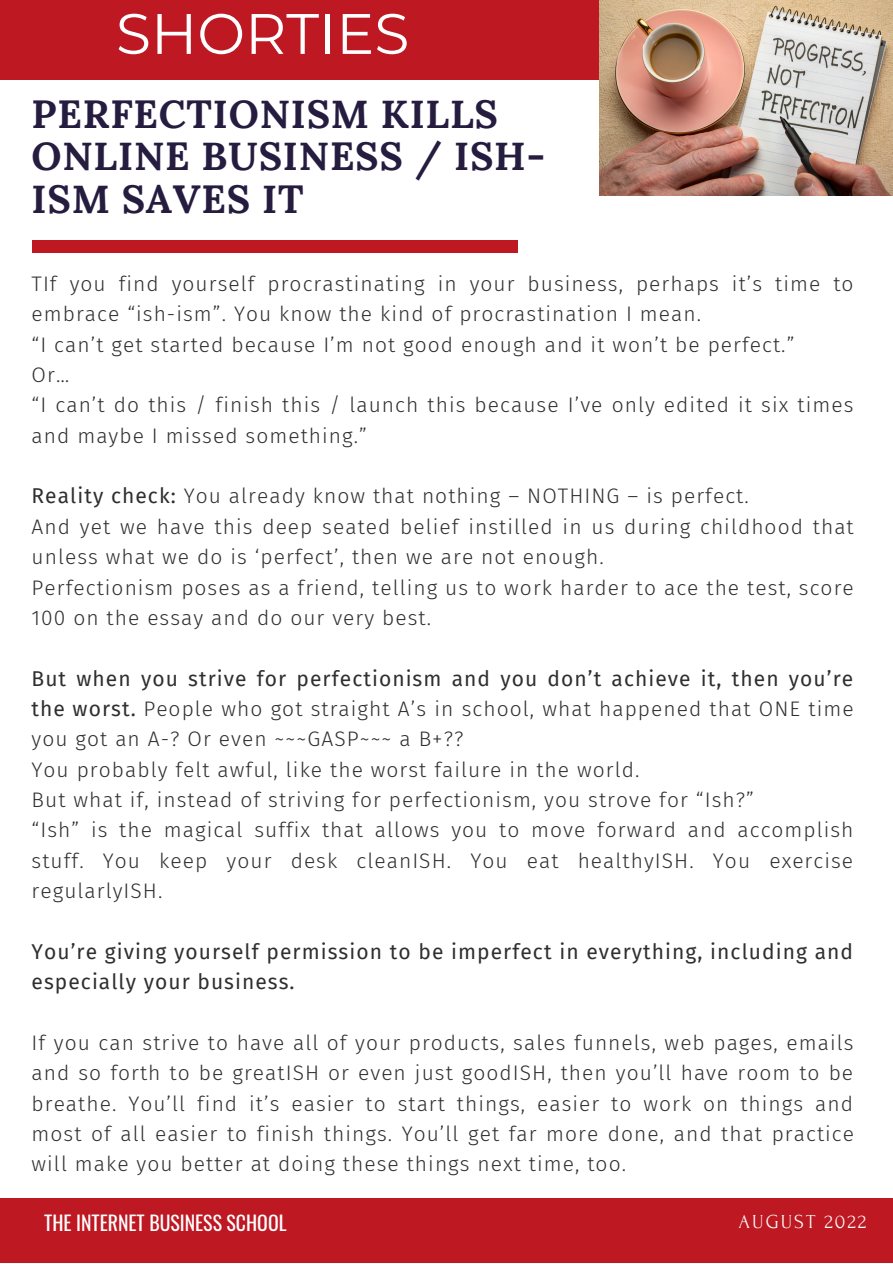
<style>
.page{position:relative;width:893px;height:1264px;background:#fff}
.page>*{position:absolute;margin:0;border:0;box-sizing:border-box;transform-origin:0 0}
.t1{font:57px "Montserrat";color:#fff}
.t2{font:700 39.15px/42.8px "Lora";letter-spacing:.02em;color:#251c40}
.t3{font:300 21px/30.3px "Fira Sans";letter-spacing:.05em;color:#2f2f2f}
.t4{font:21px/30.3px "Fira Sans";letter-spacing:.05em;color:#2f2f2f}
.t5{font:19.8px "Oswald";color:#fff}
.t6{font:19.8px "Forum";letter-spacing:.1em;color:#fafafa}
.s1{font-weight:400}
</style>
<div class="page">
<div style="left:0;top:0;width:892px;height:80px;background:#be1822"></div>
<div style="left:32px;top:240px;width:485px;height:12px;background:#be1822"></div>
<div style="left:0;top:1198px;width:892px;height:64px;background:#be1822"></div>
<img style="left:599px;top:0;width:293px;height:196px">
<h1 class="t1" style="left:116px;top:-1px;width:295px">SHORTIES</h1>
<h2 class="t2" style="left:32px;top:92px;width:515px">PERFECTIONISM KILLS<br>ONLINE BUSINESS / ISH-<br>ISM SAVES IT</h2>
<p class="t3" style="left:32px;top:269px;width:823px">TIf you find yourself procrastinating in your business, perhaps it’s time to embrace “ish-ism”. You know the kind of procrastination I mean.<br>“I can’t get started because I’m not good enough and it won’t be perfect.”<br>Or…<br>“I can’t do this / finish this / launch this because I’ve only edited it six times and maybe I missed something.”</p>
<p class="t3" style="left:32px;top:481px;width:823px"><span class="s1">Reality check:</span> You already know that nothing – NOTHING – is perfect.<br>And yet we have this deep seated belief instilled in us during childhood that unless what we do is ‘perfect’, then we are not enough.<br>Perfectionism poses as a friend, telling us to work harder to ace the test, score 100 on the essay and do our very best.</p>
<p class="t3" style="left:32px;top:663px;width:823px"><span class="s1">But when you strive for perfectionism and you don’t achieve it, then you’re the worst.</span> People who got straight A’s in school, what happened that ONE time you got an A-? Or even ~~~GASP~~~ a B+??<br>You probably felt awful, like the worst failure in the world.<br>But what if, instead of striving for perfectionism, you strove for “Ish?”<br>“Ish” is the magical suffix that allows you to move forward and accomplish stuff. You keep your desk cleanISH. You eat healthyISH. You exercise regularlyISH.</p>
<p class="t4" style="left:32px;top:936px;width:823px">You’re giving yourself permission to be imperfect in everything, including and especially your business.</p>
<p class="t3" style="left:32px;top:1027px;width:823px;text-align:justify">If you can strive to have all of your products, sales funnels, web pages, emails and so forth to be greatISH or even just goodISH, then you’ll have room to be breathe. You’ll find it’s easier to start things, easier to work on things and most of all easier to finish things. You’ll get far more done, and that practice will make you better at doing these things next time, too.</p>
<p class="t5" style="left:44px;top:1207px;width:244px">THE INTERNET BUSINESS SCHOOL</p>
<p class="t6" style="left:738px;top:1210px;width:129px">AUGUST 2022</p>
</div>
